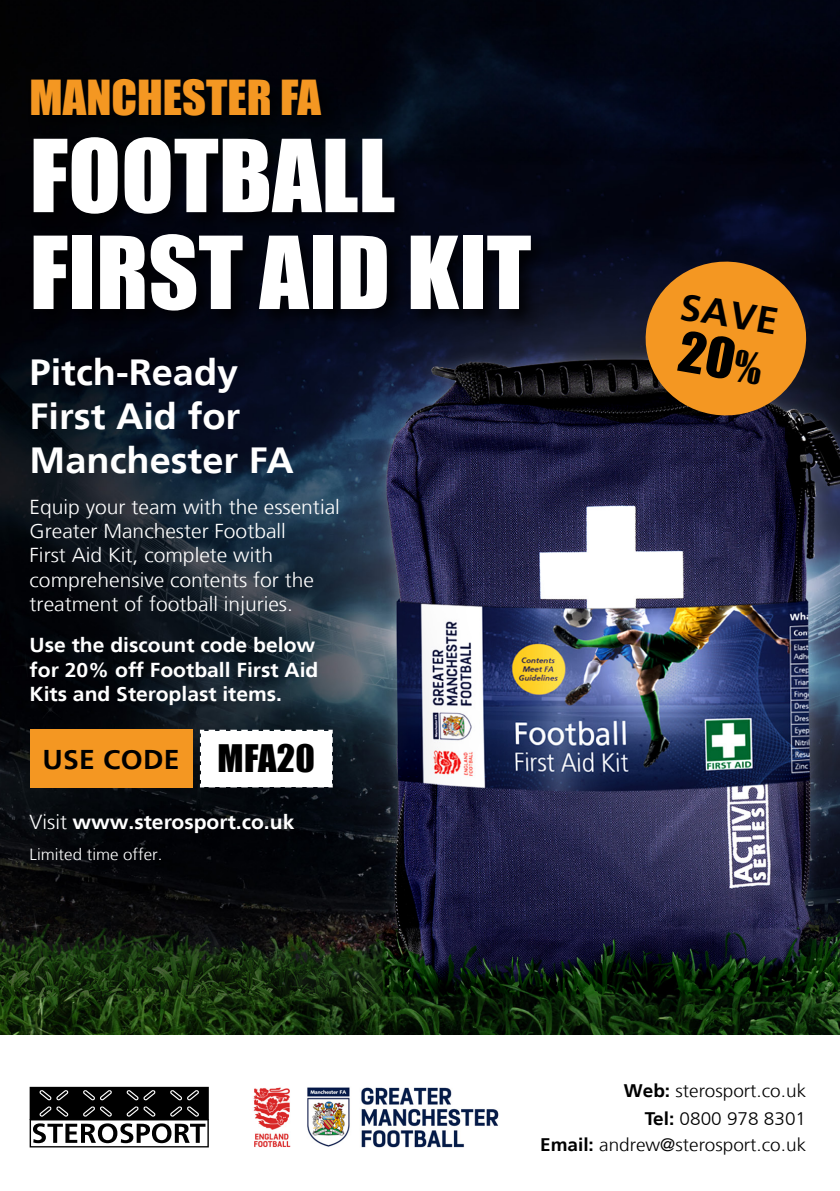
<style>
.page{position:relative;width:840px;height:1191px;background:#fff}
.page>*{position:absolute;margin:0;border:0;box-sizing:border-box;transform-origin:0 0}
.t1{font:92.8px/96.8px "Impact";color:#fff;scale:1.04 1}
.t2{font:44.4px "Impact";color:#f49722;scale:1.04 1}
.t3{font:700 37.4px "Frutiger LT";color:#000;scale:1.04 1}
.t4{font:700 36.4px/43.6px "Frutiger LT";color:#fff;scale:1.04 1}
.t5{font:700 27.2px "Frutiger LT";letter-spacing:.01em;color:#000;scale:1.04 1}
.t6{font:300 20.2px/24.2px "Frutiger LT";color:#fff;scale:1.04 1}
.t7{font:700 20.2px/24.2px "Frutiger LT";color:#fff;scale:1.04 1}
.t8{font:300 18.2px/28.2px "Frutiger LT";color:#000;text-align:right;scale:1.04 1}
.t9{font:300 16.2px "Frutiger LT";color:#fff;scale:1.04 1}
.s1{font-family:"Impact";font-weight:400;font-size:34.8px}
.s2{font-weight:300}
.s3{font-weight:700}
</style>
<div class="page">
<img style="left:0;top:0;width:839px;height:1035px">
<div style="left:27px;top:76px;width:524px;height:255px;background:#000;opacity:.75"></div>
<svg style="left:199px;top:728px;width:134px;height:60px"></svg>
<div style="left:30px;top:729px;width:162px;height:59px;background:#f49722"></div>
<img style="left:253px;top:1087px;width:246px;height:60px">
<svg style="left:30px;top:1086px;width:179px;height:61px"></svg>
<svg style="left:638px;top:255px;width:174px;height:166px;background:#a86a21"></svg>
<p class="t2" style="left:30px;top:63px;width:281px">MANCHESTER FA</p>
<p class="t1" style="left:30px;top:125px;width:483px">FOOTBALL<br>FIRST AID KIT</p>
<p class="t4" style="left:30px;top:351px;width:255px">Pitch-Ready<br>First Aid for<br>Manchester FA</p>
<p class="t6" style="left:30px;top:495px;width:299px">Equip your team with the essential<br>Greater Manchester Football<br>First Aid Kit, complete with comprehensive contents for the treatment of football injuries.</p>
<p class="t7" style="left:30px;top:633px;width:279px">Use the discount code below for 20% off Football First Aid<br>Kits and Steroplast items.</p>
<p class="t5" style="left:42px;top:743px;width:263px">USE CODE <span class="s1">MFA20</span></p>
<p class="t7" style="left:30px;top:810px;width:256px"><span class="s2">Visit</span> www.sterosport.co.uk</p>
<p class="t9" style="left:30px;top:845px;width:129px">Limited time offer.</p>
<p class="t3" style="left:684px;top:284px;width:96px;rotate:10deg">SAVE</p>
<p class="t8" style="left:623px;top:1076px;width:177px"><span class="s3">Web:</span> sterosport.co.uk<br><span class="s3">Tel:</span> 0800 978 8301</p>
<p class="t8" style="left:540px;top:1131px;width:257px"><span class="s3">Email:</span> andrew@sterosport.co.uk</p>
</div>
